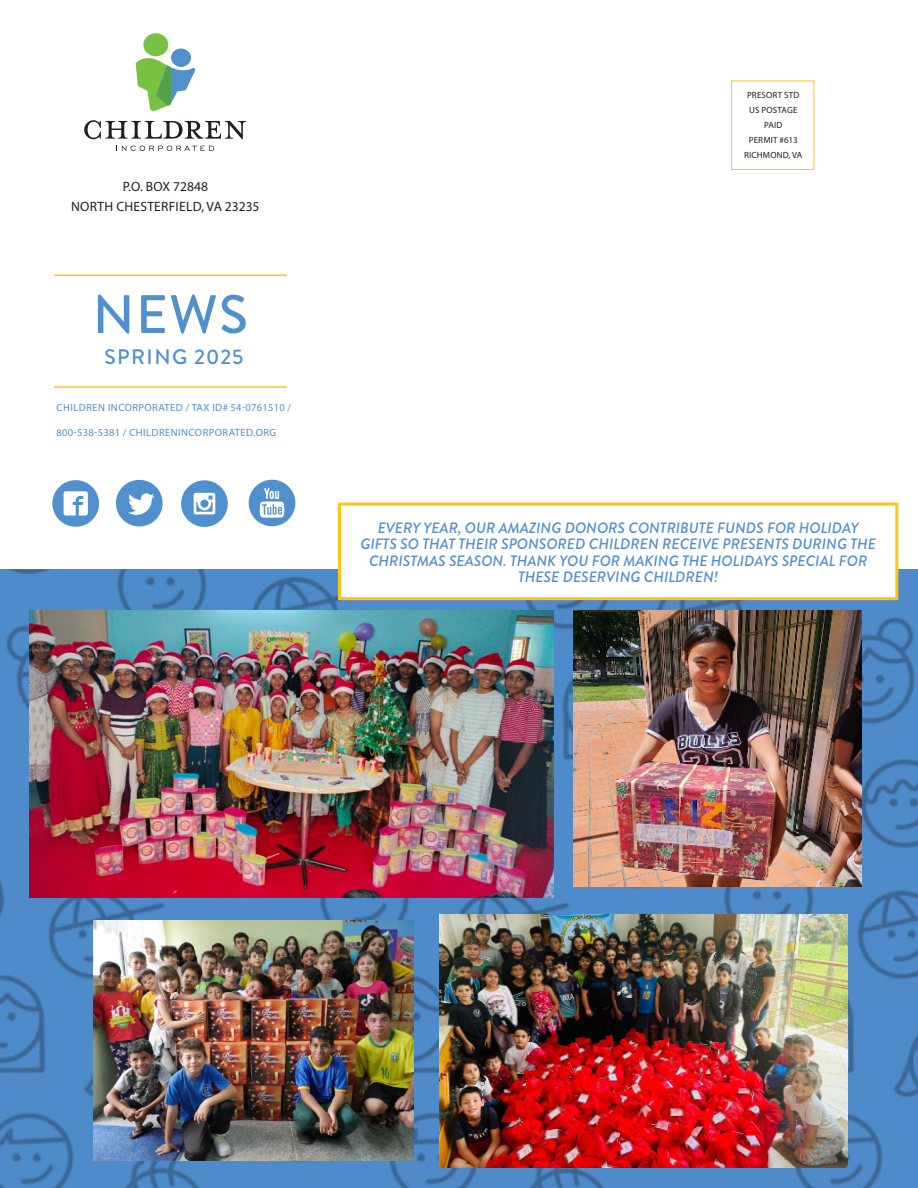
<style>
.page{position:relative;width:918px;height:1188px;background:#fff}
.page>*{position:absolute;margin:0;border:0;box-sizing:border-box;transform-origin:0 0}
.t1{font:500 54px "Brandon Grotesque";color:#5090cc}
.t2{font:500 21px "Brandon Grotesque";letter-spacing:.07em;color:#4f90cc}
.t3{font:italic 500 15px/16.5px "Brandon Grotesque";color:#5090cc;text-align:center}
.t4{font:13.5px "Myriad Pro";letter-spacing:.02em;color:#231f20}
.t5{font:13.5px "Myriad Pro";color:#231f20}
.t6{font:10.5px "Myriad Pro";letter-spacing:.045em;color:#5090cc}
.t7{font:9px "Myriad Pro";letter-spacing:.02em;color:#231f20}
</style>
<div class="page">
<div style="left:143px;top:33px;width:25px;height:23px;background:#79c142;border-radius:50%"></div>
<div style="left:171px;top:49px;width:20px;height:18px;background:#5090cc;border-radius:50%"></div>
<svg style="left:84px;top:120px;width:162px;height:19px"></svg>
<svg style="left:121px;top:146px;width:93px;height:5px"></svg>
<svg style="left:136px;top:58px;width:59px;height:53px"></svg>
<div style="left:731px;top:81px;width:83px;height:89px;border:1px solid #fec415"></div>
<div style="left:249px;top:480px;width:46px;height:46px;background:#5090cc;border-radius:50%"></div>
<svg style="left:260px;top:488px;width:24px;height:30px"></svg>
<div style="left:52px;top:480px;width:47px;height:47px;background:#5090cc;border-radius:50%"></div>
<div style="left:116px;top:480px;width:47px;height:46px;background:#5090cc;border-radius:50%"></div>
<div style="left:181px;top:480px;width:47px;height:47px;background:#5090cc;border-radius:50%"></div>
<svg style="left:64px;top:491px;width:24px;height:25px"></svg>
<svg style="left:128px;top:493px;width:27px;height:22px"></svg>
<svg style="left:194px;top:493px;width:21px;height:21px"></svg>
<hr style="left:54px;top:274px;width:233px;height:2px;background:#fec415">
<hr style="left:54px;top:386px;width:233px;height:2px;background:#fec415">
<img style="left:0;top:569px;width:918px;height:619px">
<img style="left:29px;top:611px;width:524px;height:286px">
<img style="left:94px;top:921px;width:319px;height:240px">
<img style="left:440px;top:914px;width:408px;height:253px">
<img style="left:573px;top:611px;width:288px;height:275px">
<div style="left:338px;top:503px;width:560px;height:97px;background:#fff;border:3px solid #fec415"></div>
<p class="t5" style="left:123px;top:178px;width:87px">P.O. BOX 72848</p>
<p class="t4" style="left:71px;top:198px;width:190px">NORTH CHESTERFIELD, VA 23235</p>
<p class="t1" style="left:93px;top:277px;width:157px">NEWS</p>
<p class="t2" style="left:104px;top:342px;width:140px">SPRING 2025</p>
<p class="t6" style="left:57px;top:401px;width:236px">CHILDREN INCORPORATED / TAX ID# 54-0761510 /</p>
<p class="t6" style="left:57px;top:426px;width:221px">800-538-5381 / CHILDRENINCORPORATED.ORG</p>
<p class="t7" style="left:747px;top:90px;width:54px">PRESORT STD</p>
<p class="t7" style="left:749px;top:105px;width:50px">US POSTAGE</p>
<p class="t7" style="left:764px;top:120px;width:20px">PAID</p>
<p class="t7" style="left:749px;top:135px;width:51px">PERMIT #613</p>
<p class="t7" style="left:744px;top:150px;width:60px">RICHMOND, VA</p>
<p class="t3" style="left:360px;top:520px;width:517px">EVERY YEAR, OUR AMAZING DONORS CONTRIBUTE FUNDS FOR HOLIDAY GIFTS SO THAT THEIR SPONSORED CHILDREN RECEIVE PRESENTS DURING THE CHRISTMAS SEASON. THANK YOU FOR MAKING THE HOLIDAYS SPECIAL FOR THESE DESERVING CHILDREN!</p>
</div>
